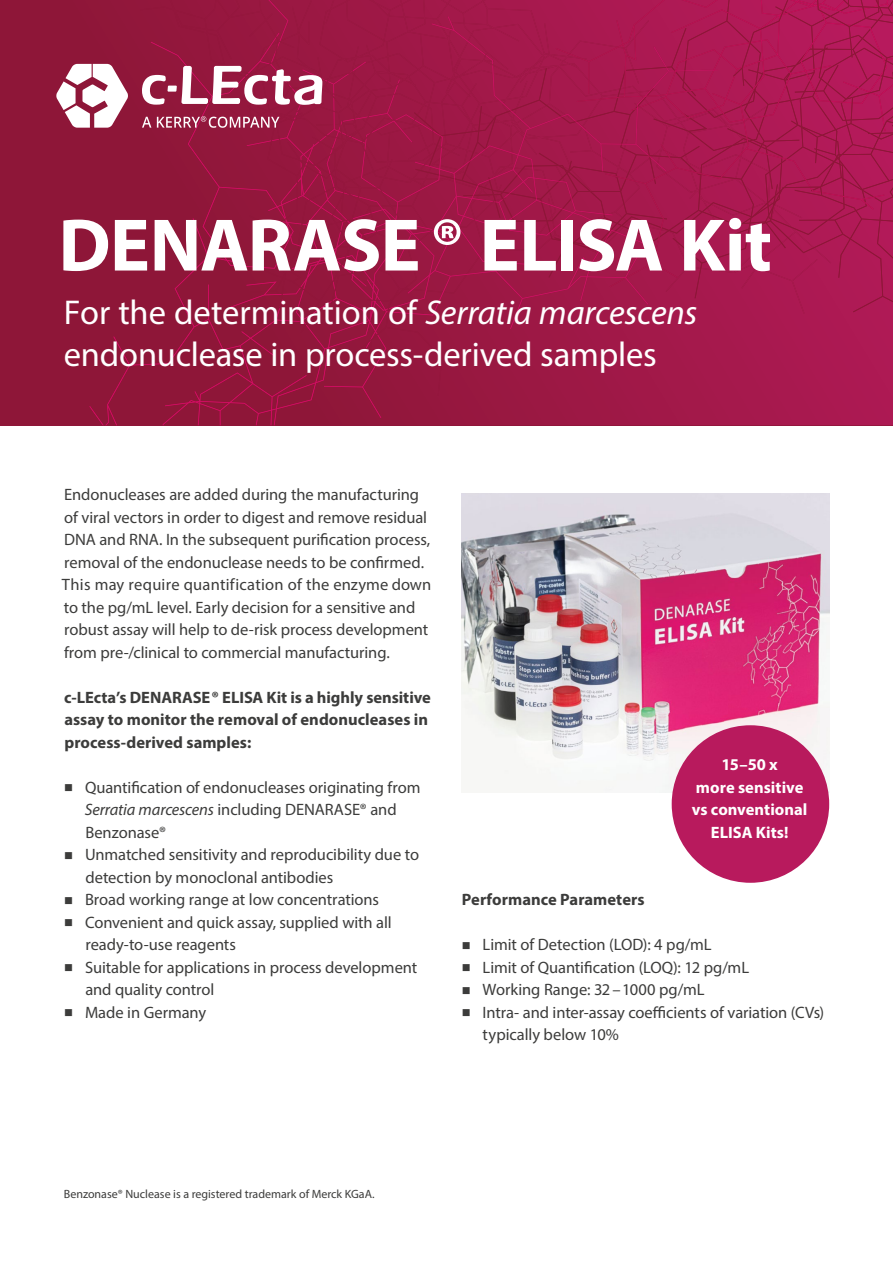
<style>
.page{position:relative;width:893px;height:1263px;background:#fff}
.page>*{position:absolute;margin:0;border:0;box-sizing:border-box;transform-origin:0 0}
.t1{font:700 75px "Myriad Pro";letter-spacing:-.015em;color:#fff}
.t2{font:34.5px/42px "Myriad Pro";letter-spacing:-.005em;color:#fff}
.t3{font:16.5px/22.5px "Myriad Pro";letter-spacing:-.005em;color:#3c3c3b}
.t4{font:700 16.5px/22.5px "Myriad Pro";color:#3c3c3b}
.t5{font:700 16.5px/22.5px "Myriad Pro";color:#fff;text-align:center}
.t6{font:12px "Myriad Pro";color:#3c3c3b}
.s1{font-style:italic}
</style>
<div class="page">
<svg style="left:0;top:0;width:893px;height:425px;background:#96173f"></svg>
<div style="left:642px;top:312px;width:189px;height:51px;background:#a7194e"></div>
<svg style="left:89px;top:103px;width:553px;height:322px;background:#95163e"></svg>
<svg style="left:141px;top:0;width:367px;height:396px;background:#93163c"></svg>
<img style="left:461px;top:493px;width:368px;height:300px">
<div style="left:672px;top:725px;width:157px;height:158px;background:#b81a5d;border-radius:50%"></div>
<svg style="left:142px;top:0;width:751px;height:312px;background:#a31b4b"></svg>
<svg style="left:56px;top:64px;width:72px;height:64px"></svg>
<h1 class="t1" style="left:58px;top:196px;width:715px">DENARASE® ELISA Kit</h1>
<h2 class="t2" style="left:64px;top:290px;width:635px">For the determination of <span class="s1">Serratia marcescens </span>endonuclease in process-derived samples</h2>
<p class="t3" style="left:62px;top:483px;width:371px">Endonucleases are added during the manufacturing of viral vectors in order to digest and remove residual DNA and RNA. In the subsequent purification process, removal of the endonuclease needs to be confirmed.<br>This may require quantification of the enzyme down to the pg/mL level. Early decision for a sensitive and robust assay will help to de-risk process development from pre-/clinical to commercial manufacturing.</p>
<p class="t4" style="left:64px;top:685px;width:368px">c-LEcta’s DENARASE® ELISA Kit is a highly sensitive assay to monitor the removal of endonucleases in process-derived samples:</p>
<p class="t3" style="left:85px;top:776px;width:337px;text-indent:-21px">■ Quantification of endonucleases originating from<br><span class="s1">Serratia marcescens</span> including DENARASE® and<br>Benzonase®</p>
<p class="t3" style="left:85px;top:843px;width:335px;text-indent:-21px">■ Unmatched sensitivity and reproducibility due to detection by monoclonal antibodies</p>
<p class="t3" style="left:64px;top:888px;width:317px">■ Broad working range at low concentrations</p>
<p class="t3" style="left:85px;top:911px;width:308px;text-indent:-21px">■ Convenient and quick assay, supplied with all ready-to-use reagents</p>
<p class="t3" style="left:85px;top:956px;width:333px;text-indent:-21px">■ Suitable for applications in process development and quality control</p>
<p class="t3" style="left:64px;top:1001px;width:144px">■ Made in Germany</p>
<p class="t5" style="left:692px;top:753px;width:117px">15–50 x<br>more sensitive vs conventional<br>ELISA Kits!</p>
<p class="t4" style="left:462px;top:888px;width:184px">Performance Parameters</p>
<p class="t3" style="left:462px;top:933px;width:251px">■ Limit of Detection (LOD): 4 pg/mL</p>
<p class="t3" style="left:462px;top:956px;width:289px">■ Limit of Quantification (LOQ): 12 pg/mL</p>
<p class="t3" style="left:462px;top:978px;width:244px">■ Working Range: 32–1000 pg/mL</p>
<p class="t3" style="left:483px;top:1001px;width:343px;text-indent:-21px">■ Intra- and inter-assay coefficients of variation (CVs) typically below 10%</p>
<p class="t6" style="left:64px;top:1186px;width:312px">Benzonase® Nuclease is a registered trademark of Merck KGaA.</p>
</div>
